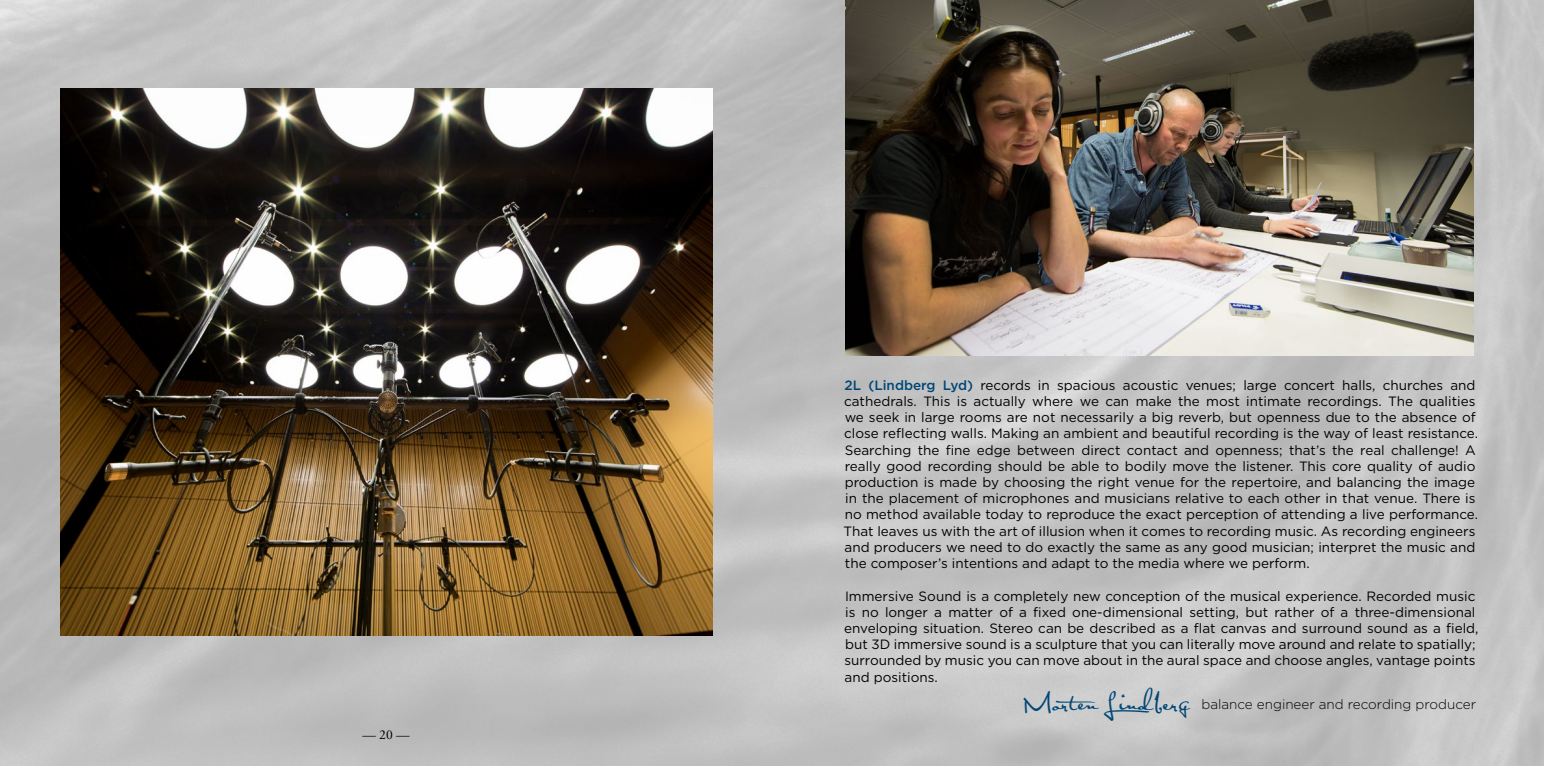
<style>
.page{position:relative;width:1544px;height:766px;background:#fff}
.page>*{position:absolute;margin:0;border:0;box-sizing:border-box;transform-origin:0 0}
.t1{font:13.5px/16.2px "Gotham";color:#000}
.t2{font:300 13.5px "Gotham";color:#000}
.t3{font:13.5px "Adobe Garamond Pro";color:#000}
.s1{font-weight:500;color:#004776}
.s2{font-family:"Satisfaction Pro";font-weight:400;font-size:22.5px;color:#004776}
</style>
<div class="page">
<img style="left:0;top:0;width:1543px;height:765px">
<img style="left:845px;top:0;width:628px;height:355px">
<img style="left:60px;top:88px;width:652px;height:547px">
<p class="t3" style="left:362px;top:726px;width:49px">— 20 —</p>
<p class="t1" style="left:843px;top:376px;width:636px"><span class="s1">2L (Lindberg Lyd)</span> records in spacious acoustic venues; large concert halls, churches and cathedrals. This is actually where we can make the most intimate recordings. The qualities we seek in large rooms are not necessarily a big reverb, but openness due to the absence of close reflecting walls. Making an ambient and beautiful recording is the way of least resistance.<br>Searching the fine edge between direct contact and openness; that’s the real challenge! A really good recording should be able to bodily move the listener. This core quality of audio production is made by choosing the right venue for the repertoire, and balancing the image in the placement of microphones and musicians relative to each other in that venue. There is no method available today to reproduce the exact perception of attending a live performance.<br>That leaves us with the art of illusion when it comes to recording music. As recording engineers and producers we need to do exactly the same as any good musician; interpret the music and the composer’s intentions and adapt to the media where we perform.</p>
<p class="t1" style="left:844px;top:587px;width:636px">Immersive Sound is a completely new conception of the musical experience. Recorded music is no longer a matter of a fixed one-dimensional setting, but rather of a three-dimensional enveloping situation. Stereo can be described as a flat canvas and surround sound as a field, but 3D immersive sound is a sculpture that you can literally move around and relate to spatially; surrounded by music you can move about in the aural space and choose angles, vantage points and positions.</p>
<p class="t2" style="left:1023px;top:695px;width:454px"><span class="s2">Morten Lindberg</span> balance engineer and recording producer</p>
</div>
